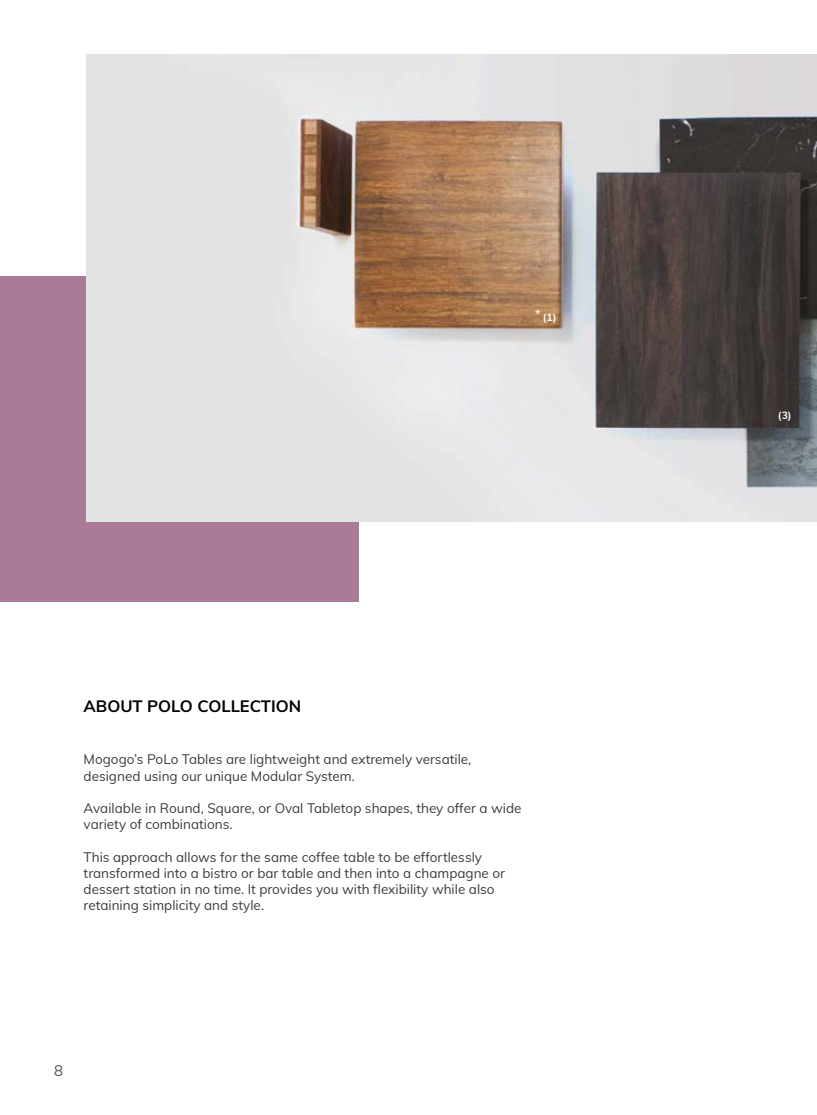
<style>
.page{position:relative;width:817px;height:1115px;background:#fff}
.page>*{position:absolute;margin:0;border:0;box-sizing:border-box;transform-origin:0 0}
.t1{font:700 16.5px "Muli";color:#000}
.t2{font:15px "Muli";color:#555454}
.t3{font:13.5px/16.2px "Muli";color:#3c3c3b}
.t4{font:13.5px "Muli";color:#fff}
.t5{font:700 10.5px "Muli";color:#fff}
</style>
<div class="page">
<div style="left:0;top:276px;width:359px;height:326px;background:#ab7a99"></div>
<div style="left:87px;top:54px;width:729px;height:467px;background:#e4e3e3"></div>
<img style="left:296px;top:104px;width:520px;height:384px">
<p class="t4" style="left:534px;top:304px;width:8px">*</p>
<p class="t5" style="left:542px;top:309px;width:15px">(1)</p>
<p class="t1" style="left:84px;top:694px;width:219px">ABOUT POLO COLLECTION</p>
<p class="t3" style="left:84px;top:750px;width:389px">Mogogo’s PoLo Tables are lightweight and extremely versatile, designed using our unique Modular System.</p>
<p class="t3" style="left:84px;top:799px;width:439px">Available in Round, Square, or Oval Tabletop shapes, they offer a wide variety of combinations.</p>
<p class="t3" style="left:84px;top:847px;width:423px">This approach allows for the same coffee table to be effortlessly transformed into a bistro or bar table and then into a champagne or dessert station in no time. It provides you with flexibility while also retaining simplicity and style.</p>
<p class="t2" style="left:54px;top:1059px;width:10px">8</p>
<p class="t5" style="left:777px;top:407px;width:15px">(3)</p>
</div>
